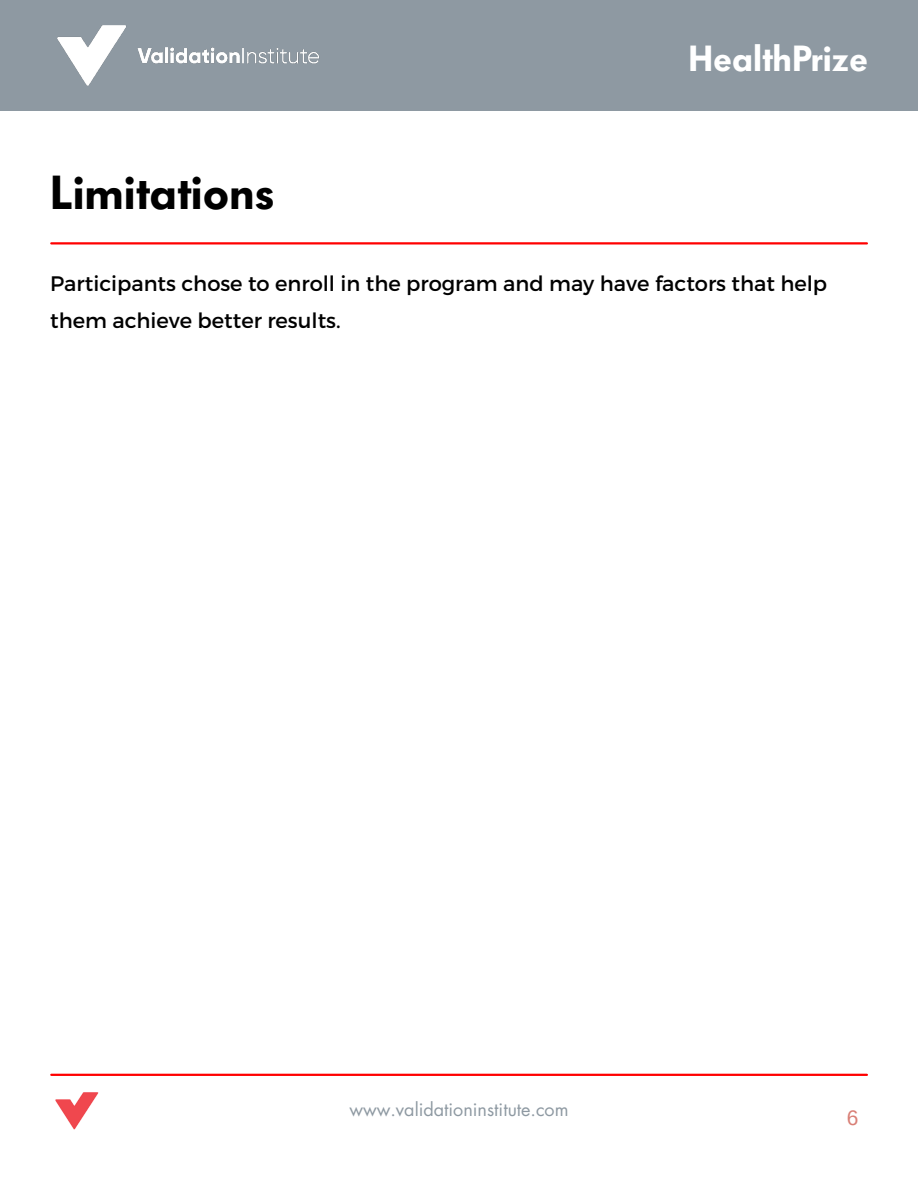
<style>
.page{position:relative;width:918px;height:1188px;background:#fff}
.page>*{position:absolute;margin:0;border:0;box-sizing:border-box;transform-origin:0 0}
.t1{font:600 47.25px "Futura BQ";color:#000}
.t2{font:600 36px "Futura BQ";color:#fff}
.t3{font:21px/37.2px "Montserrat";color:#000}
.t4{font:21px "Arimo";color:#d97f76}
.t5{font:18px "Futura LT";color:#8e99a2}
</style>
<div class="page">
<div style="left:0;top:0;width:918px;height:111px;background:#8e99a2"></div>
<img style="left:57px;top:25px;width:262px;height:61px">
<hr style="left:51px;top:1074px;width:816px;height:2px;background:#f00">
<img style="left:55px;top:1092px;width:44px;height:38px">
<hr style="left:51px;top:242px;width:816px;height:3px;background:#f00">
<h1 class="t1" style="left:50px;top:165px;width:226px">Limitations</h1>
<h2 class="t2" style="left:689px;top:38px;width:181px">HealthPrize</h2>
<p class="t3" style="left:50px;top:264px;width:779px">Participants chose to enroll in the program and may have factors that help them achieve better results.</p>
<p class="t5" style="left:349px;top:1098px;width:221px">www.validationinstitute.com</p>
<p class="t4" style="left:847px;top:1106px;width:13px">6</p>
</div>
